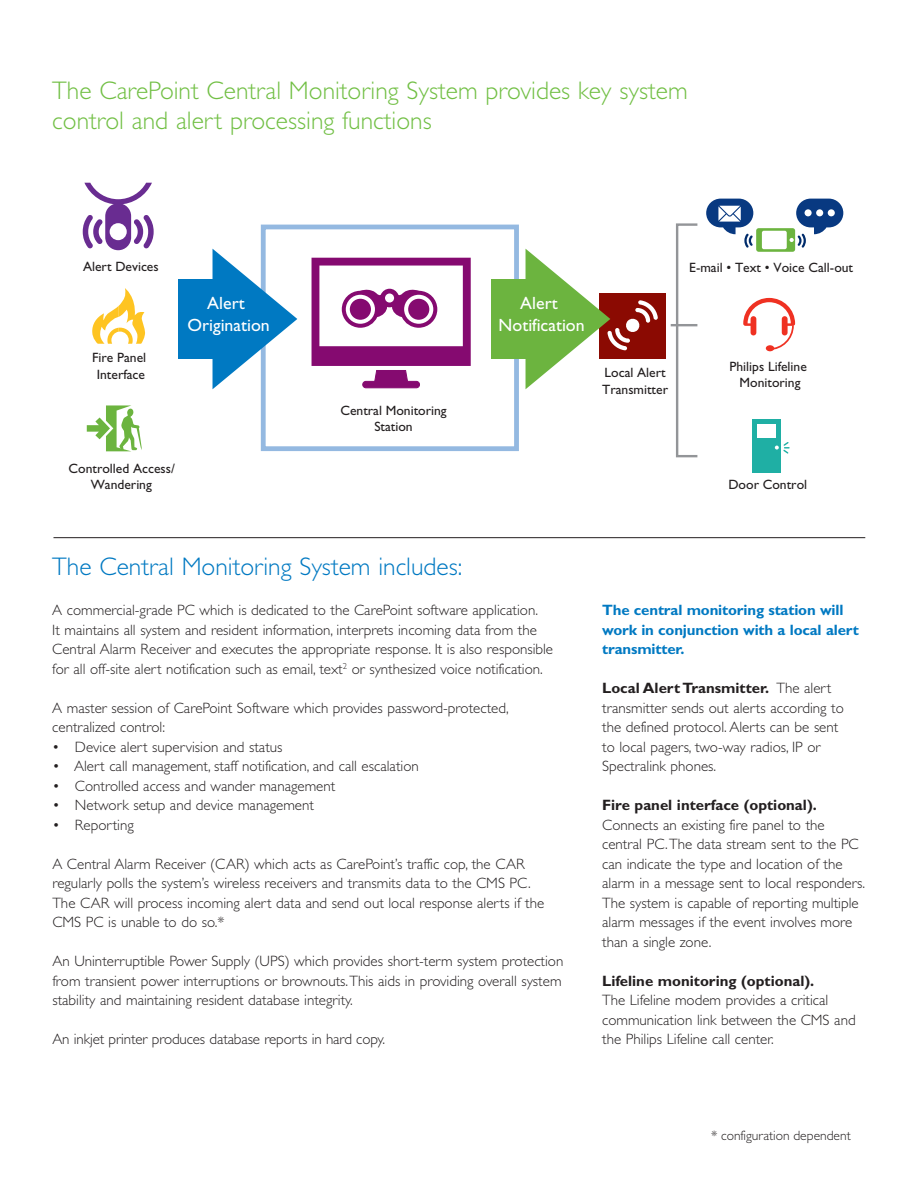
<style>
.page{position:relative;width:918px;height:1188px;background:#fff}
.page>*{position:absolute;margin:0;border:0;box-sizing:border-box;transform-origin:0 0}
.t1{font:25.5px/30px "Gill Sans Alt One WGL Light";color:#71bf44}
.t2{font:25.5px "Gill Sans Alt One WGL Light";color:#0079c2}
.t3{font:17.7px/21.3px "Gill Alt One";color:#fff;text-align:center}
.t4{font:15px/19.5px "Gill Sans Alt One WGL Light";color:#231f20}
.t5{font:700 15px "Gill Sans Alt One WGL";color:#231f20}
.t6{font:700 15px/19.5px "Gill Sans Alt One WGL";letter-spacing:-.01em;color:#0079c2}
.t7{font:13.5px/16.2px "Gill Alt One";color:#231f20;text-align:center}
.t8{font:13.5px "Gill Sans Alt One WGL Light";color:#231f20}
.s1{font-family:"Gill Sans Alt One WGL Light";font-weight:400}
</style>
<div class="page">
<svg style="left:87px;top:405px;width:55px;height:46px"></svg>
<div style="left:363px;top:381px;width:57px;height:7px;background:#850a70;border-radius:3px"></div>
<div style="left:363px;top:381px;width:57px;height:7px;border:1px solid #850a70;border-radius:3px"></div>
<div style="left:756px;top:228px;width:39px;height:24px;background:#6cb43f;border-radius:3px"></div>
<svg style="left:761px;top:230px;width:27px;height:20px"></svg>
<div style="left:762px;top:231px;width:25px;height:18px;background:#fff;border-radius:2px"></div>
<svg style="left:706px;top:199px;width:47px;height:49px"></svg>
<svg style="left:790px;top:199px;width:53px;height:49px"></svg>
<div style="left:753px;top:419px;width:28px;height:54px;background:#1fafa4"></div>
<div style="left:758px;top:424px;width:18px;height:13px;background:#fff"></div>
<svg style="left:775px;top:442px;width:15px;height:12px"></svg>
<svg style="left:83px;top:183px;width:71px;height:67px"></svg>
<svg style="left:92px;top:288px;width:54px;height:56px"></svg>
<div style="left:261px;top:225px;width:258px;height:226px;border:5px solid #94b9e1"></div>
<div style="left:676px;top:223px;width:23px;height:234px;border:2px solid #939598"></div>
<hr style="left:671px;top:324px;width:26px;height:2px;background:#939598">
<div style="left:600px;top:293px;width:66px;height:65px;background:#8b0a02"></div>
<svg style="left:213px;top:249px;width:84px;height:140px"></svg>
<div style="left:178px;top:279px;width:52px;height:80px;background:#0079c2"></div>
<svg style="left:526px;top:249px;width:132px;height:140px"></svg>
<div style="left:491px;top:279px;width:52px;height:80px;background:#6cb43f"></div>
<svg style="left:312px;top:258px;width:159px;height:108px"></svg>
<svg style="left:743px;top:298px;width:52px;height:53px"></svg>
<hr style="left:53px;top:537px;width:812px;height:1px;background:#231f20">
<h1 class="t1" style="left:52px;top:75px;width:637px">The CarePoint Central Monitoring System provides key system control and alert processing functions</h1>
<p class="t7" style="left:83px;top:258px;width:77px">Alert Devices</p>
<p class="t7" style="left:92px;top:350px;width:56px">Fire Panel<br>Interface</p>
<p class="t7" style="left:69px;top:460px;width:108px">Controlled Access/<br>Wandering</p>
<p class="t3" style="left:187px;top:293px;width:84px">Alert<br>Origination</p>
<p class="t3" style="left:499px;top:293px;width:88px">Alert<br>Notification</p>
<p class="t7" style="left:340px;top:402px;width:108px">Central Monitoring<br>Station</p>
<p class="t7" style="left:602px;top:365px;width:67px;text-align:left">Local Alert<br>Transmitter</p>
<p class="t7" style="left:689px;top:259px;width:165px">E-mail • Text • Voice Call-out</p>
<p class="t7" style="left:730px;top:358px;width:79px">Philips Lifeline<br>Monitoring</p>
<p class="t7" style="left:728px;top:476px;width:80px">Door Control</p>
<h1 class="t2" style="left:52px;top:550px;width:412px">The Central Monitoring System includes:</h1>
<p class="t4" style="left:52px;top:601px;width:502px">A commercial-grade PC which is dedicated to the CarePoint software application.<br>It maintains all system and resident information, interprets incoming data from the Central Alarm Receiver and executes the appropriate response. It is also responsible for all off-site alert notification such as email, text<sup>2</sup> or synthesized voice notification.</p>
<p class="t4" style="left:52px;top:698px;width:458px">A master session of CarePoint Software which provides password-protected, centralized control:</p>
<p class="t4" style="left:52px;top:737px;width:232px">• Device alert supervision and status</p>
<p class="t4" style="left:52px;top:757px;width:368px">• Alert call management, staff notification, and call escalation</p>
<p class="t4" style="left:52px;top:776px;width:284px">• Controlled access and wander management</p>
<p class="t4" style="left:52px;top:796px;width:263px">• Network setup and device management</p>
<p class="t4" style="left:52px;top:815px;width:83px">• Reporting</p>
<p class="t4" style="left:52px;top:854px;width:493px">A Central Alarm Receiver (CAR) which acts as CarePoint’s traffic cop, the CAR regularly polls the system’s wireless receivers and transmits data to the CMS PC.<br>The CAR will process incoming alert data and send out local response alerts if the CMS PC is unable to do so.*</p>
<p class="t4" style="left:52px;top:952px;width:513px">An Uninterruptible Power Supply (UPS) which provides short-term system protection from transient power interruptions or brownouts. This aids in providing overall system stability and maintaining resident database integrity.</p>
<p class="t4" style="left:52px;top:1030px;width:334px">An inkjet printer produces database reports in hard copy.</p>
<p class="t6" style="left:602px;top:600px;width:258px">The central monitoring station will work in conjunction with a local alert transmitter.</p>
<p class="t5" style="left:602px;top:678px;width:231px">Local Alert Transmitter. <span class="s1">The alert</span></p>
<p class="t4" style="left:602px;top:698px;width:243px">transmitter sends out alerts according to the defined protocol. Alerts can be sent to local pagers, two-way radios, IP or Spectralink phones.</p>
<p class="t5" style="left:602px;top:795px;width:216px">Fire panel interface (optional).</p>
<p class="t4" style="left:602px;top:815px;width:265px">Connects an existing fire panel to the central PC. The data stream sent to the PC can indicate the type and location of the alarm in a message sent to local responders.<br>The system is capable of reporting multiple alarm messages if the event involves more than a single zone.</p>
<p class="t5" style="left:602px;top:970px;width:214px">Lifeline monitoring (optional).</p>
<p class="t4" style="left:602px;top:991px;width:255px">The Lifeline modem provides a critical communication link between the CMS and the Philips Lifeline call center.</p>
<p class="t8" style="left:711px;top:1126px;width:141px">* configuration dependent</p>
</div>
